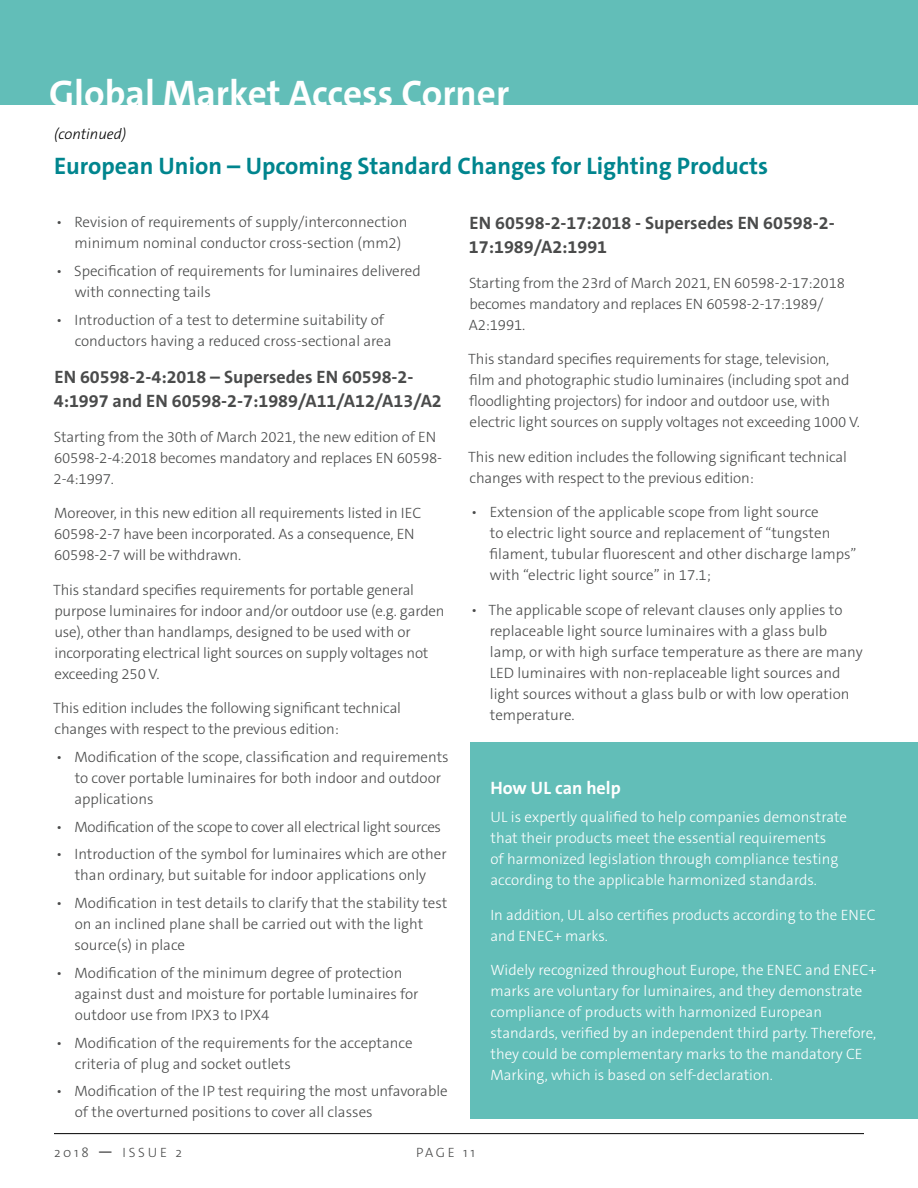
<style>
.page{position:relative;width:918px;height:1188px;background:#fff}
.page>*{position:absolute;margin:0;border:0;box-sizing:border-box;transform-origin:0 0}
.t1{font:700 37.2px "The Sans C5";color:#fff}
.t2{font:700 24px "The Sans C5";color:#00858e}
.t3{font:700 18px/24px "The Sans C5";color:#4a4b4b}
.t4{font:700 18px "The Sans C5";color:#fff}
.t5{font:300 15px/21px "The Sans C5";color:#4a4b4b}
.t6{font:300 15px/21px "The Sans C5";color:#fff}
.t7{font:300 15px "The Sans C5";letter-spacing:-.02em;color:#4a4b4b}
.t8{font:italic 300 15px "The Sans C5";color:#000}
.t9{font:300 13.5px "The Sans C5";letter-spacing:.2em;color:#4a4b4b}
.s1{font-size:16.5px;color:#000}
</style>
<div class="page">
<hr style="left:54px;top:1133px;width:810px;height:1px;background:#000">
<div style="left:0;top:0;width:918px;height:105px;background:#62beb8"></div>
<div style="left:470px;top:742px;width:448px;height:377px;background:#62beb8"></div>
<h1 class="t1" style="left:49px;top:70px;width:462px">Global Market Access Corner</h1>
<p class="t8" style="left:54px;top:124px;width:74px">(continued)</p>
<h2 class="t2" style="left:54px;top:151px;width:716px">European Union – Upcoming Standard Changes for Lighting Products</h2>
<p class="t5" style="left:75px;top:212px;width:334px;text-indent:-19px">• Revision of requirements of supply/interconnection minimum nominal conductor cross-section (mm2)</p>
<p class="t5" style="left:75px;top:260px;width:348px;text-indent:-19px">• Specification of requirements for luminaires delivered with connecting tails</p>
<p class="t5" style="left:75px;top:309px;width:318px;text-indent:-19px">• Introduction of a test to determine suitability of conductors having a reduced cross-sectional area</p>
<p class="t3" style="left:54px;top:365px;width:390px">EN 60598-2-4:2018 – Supersedes EN 60598-2-<br>4:1997 and EN 60598-2-7:1989/A11/A12/A13/A2</p>
<p class="t5" style="left:54px;top:426px;width:390px">Starting from the 30th of March 2021, the new edition of EN<br>60598-2-4:2018 becomes mandatory and replaces EN 60598-<br>2-4:1997.</p>
<p class="t5" style="left:54px;top:503px;width:369px">Moreover, in this new edition all requirements listed in IEC<br>60598-2-7 have been incorporated. As a consequence, EN<br>60598-2-7 will be withdrawn.</p>
<p class="t5" style="left:53px;top:579px;width:393px">This standard specifies requirements for portable general purpose luminaires for indoor and/or outdoor use (e.g. garden use), other than handlamps, designed to be used with or incorporating electrical light sources on supply voltages not exceeding 250 V.</p>
<p class="t5" style="left:53px;top:698px;width:350px">This edition includes the following significant technical changes with respect to the previous edition:</p>
<p class="t5" style="left:74px;top:746px;width:376px;text-indent:-18px">• Modification of the scope, classification and requirements to cover portable luminaires for both indoor and outdoor applications</p>
<p class="t7" style="left:56px;top:817px;width:387px">• Modification of the scope to cover all electrical light sources</p>
<p class="t5" style="left:56px;top:844px;width:392px;text-align:center">• Introduction of the symbol for luminaires which are other than ordinary, but suitable for indoor applications only</p>
<p class="t5" style="left:74px;top:893px;width:375px;text-indent:-18px">• Modification in test details to clarify that the stability test on an inclined plane shall be carried out with the light source(s) in place</p>
<p class="t5" style="left:74px;top:962px;width:346px;text-indent:-18px">• Modification of the minimum degree of protection against dust and moisture for portable luminaires for outdoor use from IPX3 to IPX4</p>
<p class="t5" style="left:75px;top:1032px;width:340px;text-indent:-19px">• Modification of the requirements for the acceptance criteria of plug and socket outlets</p>
<p class="t5" style="left:75px;top:1081px;width:374px;text-indent:-19px">• Modification of the IP test requiring the most unfavorable of the overturned positions to cover all classes</p>
<p class="t3" style="left:469px;top:211px;width:367px">EN 60598-2-17:2018 - Supersedes EN 60598-2-<br>17:1989/A2:1991</p>
<p class="t5" style="left:469px;top:272px;width:378px">Starting from the 23rd of March 2021, EN 60598-2-17:2018 becomes mandatory and replaces EN 60598-2-17:1989/<br>A2:1991.</p>
<p class="t5" style="left:468px;top:349px;width:393px">This standard specifies requirements for stage, television,<br>film and photographic studio luminaires (including spot and floodlighting projectors) for indoor and outdoor use, with electric light sources on supply voltages not exceeding 1000 V.</p>
<p class="t5" style="left:468px;top:446px;width:380px">This new edition includes the following significant technical changes with respect to the previous edition:</p>
<p class="t5" style="left:489px;top:502px;width:369px;text-indent:-18px">• Extension of the applicable scope from light source<br>to electric light source and replacement of “tungsten filament, tubular fluorescent and other discharge lamps” with “electric light source” in 17.1;</p>
<p class="t5" style="left:490px;top:599px;width:375px;text-indent:-19px">• The applicable scope of relevant clauses only applies to replaceable light source luminaires with a glass bulb lamp, or with high surface temperature as there are many LED luminaires with non-replaceable light sources and light sources without a glass bulb or with low operation temperature.</p>
<p class="t4" style="left:490px;top:777px;width:132px">How UL can help</p>
<p class="t6" style="left:490px;top:807px;width:358px">UL is expertly qualified to help companies demonstrate that their products meet the essential requirements<br>of harmonized legislation through compliance testing according to the applicable harmonized standards.</p>
<p class="t6" style="left:490px;top:904px;width:387px">In addition, UL also certifies products according to the ENEC and ENEC+ marks.</p>
<p class="t6" style="left:490px;top:960px;width:388px">Widely recognized throughout Europe, the ENEC and ENEC+ marks are voluntary for luminaires, and they demonstrate compliance of products with harmonized European standards, verified by an independent third party. Therefore, they could be complementary marks to the mandatory CE Marking, which is based on self-declaration.</p>
<p class="t9" style="left:54px;top:1144px;width:129px">2018 <span class="s1">—</span> ISSUE 2</p>
<p class="t9" style="left:416px;top:1144px;width:60px">PAGE 11</p>
</div>
